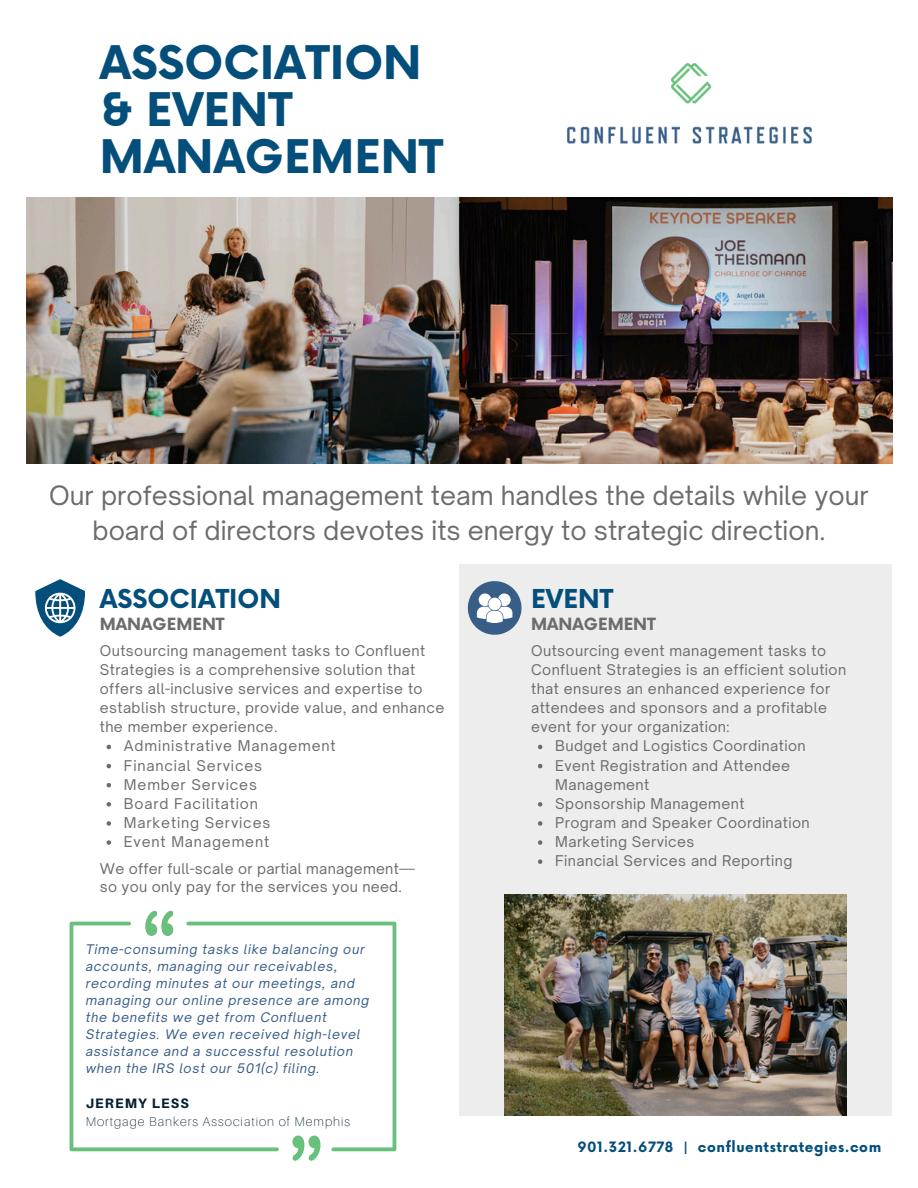
<style>
.page{position:relative;width:918px;height:1188px;background:#fff}
.page>*{position:absolute;margin:0;border:0;box-sizing:border-box;transform-origin:0 0}
.t1{font:700 45.15px/46.5px "Now";color:#034e7b}
.t2{font:25.5px/34.8px "Open Sauce One";color:#6b6c6d;text-align:center}
.t3{font:700 25.35px "Now";color:#034e7b}
.t4{font:700 16.5px "Now";color:#6b6c6d}
.t5{font:14.25px/19.2px "Open Sauce One";letter-spacing:.03em;color:#6b6c6d}
.t6{font:14.25px "Open Sauce One";letter-spacing:.06em;color:#6b6c6d}
.t7{font:700 13.95px "Now";letter-spacing:.04em;color:#034e7b}
.t8{font:800 13.65px "Aileron";letter-spacing:.08em;color:#062133}
.t9{font:italic 12.75px/17px "Open Sauce One";letter-spacing:.06em;color:#385d87}
.t10{font:100 12.75px "Aileron";letter-spacing:.08em;color:#062133}
</style>
<div class="page">
<div style="left:459px;top:565px;width:433px;height:551px;background:#ededed"></div>
<img style="left:27px;top:197px;width:865px;height:267px">
<svg style="left:35px;top:579px;width:50px;height:58px"></svg>
<img style="left:567px;top:64px;width:245px;height:80px">
<svg style="left:468px;top:581px;width:53px;height:54px"></svg>
<svg style="left:70px;top:922px;width:116px;height:229px"></svg>
<svg style="left:186px;top:922px;width:210px;height:229px"></svg>
<svg style="left:145px;top:911px;width:28px;height:25px"></svg>
<svg style="left:292px;top:1136px;width:28px;height:24px"></svg>
<img style="left:505px;top:895px;width:342px;height:220px">
<svg style="left:107px;top:745px;width:4px;height:4px"></svg>
<svg style="left:107px;top:764px;width:4px;height:4px"></svg>
<svg style="left:107px;top:783px;width:4px;height:4px"></svg>
<svg style="left:107px;top:802px;width:4px;height:5px"></svg>
<svg style="left:107px;top:821px;width:4px;height:5px"></svg>
<svg style="left:107px;top:840px;width:4px;height:5px"></svg>
<svg style="left:538px;top:745px;width:4px;height:4px"></svg>
<svg style="left:538px;top:764px;width:4px;height:4px"></svg>
<svg style="left:538px;top:802px;width:4px;height:5px"></svg>
<svg style="left:538px;top:821px;width:4px;height:5px"></svg>
<svg style="left:538px;top:840px;width:4px;height:5px"></svg>
<svg style="left:538px;top:859px;width:4px;height:5px"></svg>
<h3 class="t1" style="left:100px;top:43px;width:345px">ASSOCIATION &amp; EVENT<br>MANAGEMENT</h3>
<h2 class="t2" style="left:49px;top:478px;width:821px">Our professional management team handles the details while your board of directors devotes its energy to strategic direction.</h2>
<p class="t3" style="left:100px;top:585px;width:183px">ASSOCIATION</p>
<p class="t4" style="left:100px;top:616px;width:126px">MANAGEMENT</p>
<h4 class="t5" style="left:100px;top:641px;width:346px">Outsourcing management tasks to Confluent Strategies is a comprehensive solution that offers all-inclusive services and expertise to establish structure, provide value, and enhance the member experience.</h4>
<p class="t6" style="left:124px;top:737px;width:213px">Administrative Management</p>
<p class="t6" style="left:124px;top:756px;width:140px">Financial Services</p>
<p class="t6" style="left:124px;top:775px;width:134px">Member Services</p>
<p class="t6" style="left:124px;top:795px;width:136px">Board Facilitation</p>
<p class="t6" style="left:124px;top:814px;width:148px">Marketing Services</p>
<p class="t6" style="left:124px;top:833px;width:147px">Event Management</p>
<p class="t5" style="left:100px;top:859px;width:317px">We offer full-scale or partial management—</p>
<p class="t5" style="left:100px;top:877px;width:304px">so you only pay for the services you need.</p>
<p class="t9" style="left:86px;top:941px;width:285px">Time-consuming tasks like balancing our accounts, managing our receivables, recording minutes at our meetings, and managing our online presence are among the benefits we get from Confluent Strategies. We even received high-level assistance and a successful resolution when the IRS lost our 501(c) filing.</p>
<p class="t8" style="left:86px;top:1094px;width:105px">JEREMY LESS</p>
<p class="t10" style="left:86px;top:1113px;width:266px">Mortgage Bankers Association of Memphis</p>
<h2 class="t3" style="left:531px;top:585px;width:84px">EVENT</h2>
<p class="t4" style="left:531px;top:616px;width:126px">MANAGEMENT</p>
<p class="t5" style="left:531px;top:641px;width:317px">Outsourcing event management tasks to Confluent Strategies is an efficient solution that ensures an enhanced experience for attendees and sponsors and a profitable event for your organization:</p>
<p class="t5" style="left:555px;top:736px;width:252px">Budget and Logistics Coordination</p>
<p class="t5" style="left:555px;top:756px;width:236px">Event Registration and Attendee<br>Management</p>
<h5 class="t5" style="left:555px;top:794px;width:191px">Sponsorship Management</h5>
<p class="t5" style="left:555px;top:813px;width:256px">Program and Speaker Coordination</p>
<p class="t5" style="left:555px;top:832px;width:141px">Marketing Services</p>
<p class="t5" style="left:555px;top:851px;width:239px">Financial Services and Reporting</p>
<h4 class="t7" style="left:577px;top:1139px;width:305px">901.321.6778 | confluentstrategies.com</h4>
</div>
